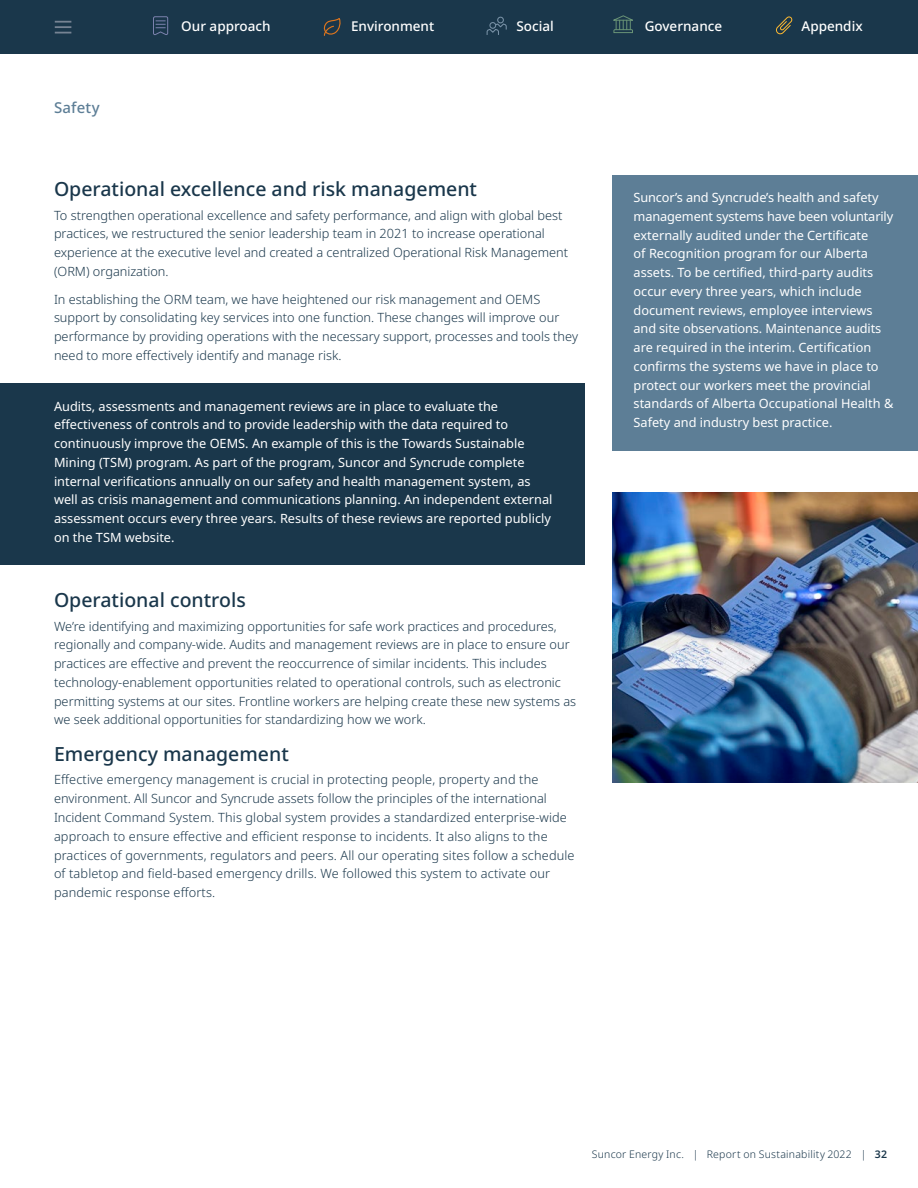
<style>
.page{position:relative;width:918px;height:1188px;background:#fff}
.page>*{position:absolute;margin:0;border:0;box-sizing:border-box;transform-origin:0 0}
.t1{font:500 19.5px "Noto Sans";color:#1a374b}
.t2{font:500 15px "Noto Sans";letter-spacing:.01em;color:#5d7e96}
.t3{font:500 13.5px "Noto Sans";color:#fff}
.Body_text{font:300 12.75px/18.8px "Noto Sans";color:#1a374b}
.Callout_body{font:12.75px/18.8px "Noto Sans";color:#fff}
.t4{font:300 10.5px "Noto Sans";letter-spacing:.02em;color:#1a374b}
.s1{font-weight:600}
</style>
<div class="page">
<div style="left:0;top:384px;width:585px;height:181px;background:#1a374b"></div>
<div style="left:612px;top:176px;width:306px;height:275px;background:#5d7e96"></div>
<img style="left:612px;top:493px;width:306px;height:289px">
<div style="left:0;top:0;width:918px;height:54px;background:#1a374b"></div>
<svg style="left:323px;top:18px;width:18px;height:18px"></svg>
<svg style="left:776px;top:16px;width:17px;height:19px"></svg>
<div style="left:497px;top:17px;width:7px;height:6px;border:1px solid #7891a6;border-radius:50%"></div>
<svg style="left:486px;top:21px;width:21px;height:14px"></svg>
<svg style="left:153px;top:16px;width:16px;height:19px"></svg>
<svg style="left:55px;top:21px;width:16px;height:13px"></svg>
<svg style="left:613px;top:15px;width:20px;height:18px"></svg>
<p class="t2" style="left:54px;top:97px;width:47px">Safety</p>
<h4 class="t3" style="left:181px;top:17px;width:91px">Our approach</h4>
<h4 class="t3" style="left:351px;top:17px;width:85px">Environment</h4>
<h4 class="t3" style="left:517px;top:17px;width:39px">Social</h4>
<h4 class="t3" style="left:645px;top:17px;width:79px">Governance</h4>
<h4 class="t3" style="left:802px;top:17px;width:63px">Appendix</h4>
<h4 class="t1" style="left:54px;top:176px;width:425px">Operational excellence and risk management</h4>
<p class="Body_text" style="left:54px;top:206px;width:516px">To strengthen operational excellence and safety performance, and align with global best practices, we restructured the senior leadership team in 2021 to increase operational experience at the executive level and created a centralized Operational Risk Management (ORM) organization.</p>
<p class="Body_text" style="left:54px;top:290px;width:525px">In establishing the ORM team, we have heightened our risk management and OEMS support by consolidating key services into one function. These changes will improve our performance by providing operations with the necessary support, processes and tools they need to more effectively identify and manage risk.</p>
<p class="Callout_body" style="left:54px;top:397px;width:500px">Audits, assessments and management reviews are in place to evaluate the effectiveness of controls and to provide leadership with the data required to continuously improve the OEMS. An example of this is the Towards Sustainable Mining (TSM) program. As part of the program, Suncor and Syncrude complete internal verifications annually on our safety and health management system, as well as crisis management and communications planning. An independent external assessment occurs every three years. Results of these reviews are reported publicly on the TSM website.</p>
<h4 class="t1" style="left:54px;top:587px;width:193px">Operational controls</h4>
<p class="Body_text" style="left:54px;top:617px;width:524px">We’re identifying and maximizing opportunities for safe work practices and procedures, regionally and company-wide. Audits and management reviews are in place to ensure our practices are effective and prevent the reoccurrence of similar incidents. This includes technology-enablement opportunities related to operational controls, such as electronic permitting systems at our sites. Frontline workers are helping create these new systems as we seek additional opportunities for standardizing how we work.</p>
<h4 class="t1" style="left:54px;top:740px;width:236px">Emergency management</h4>
<p class="Body_text" style="left:54px;top:771px;width:522px">Effective emergency management is crucial in protecting people, property and the environment. All Suncor and Syncrude assets follow the principles of the international Incident Command System. This global system provides a standardized enterprise-wide approach to ensure effective and efficient response to incidents. It also aligns to the practices of governments, regulators and peers. All our operating sites follow a schedule of tabletop and field-based emergency drills. We followed this system to activate our pandemic response efforts.</p>
<p class="Callout_body" style="left:634px;top:188px;width:261px">Suncor’s and Syncrude’s health and safety management systems have been voluntarily externally audited under the Certificate<br>of Recognition program for our Alberta assets. To be certified, third-party audits occur every three years, which include document reviews, employee interviews and site observations. Maintenance audits are required in the interim. Certification confirms the systems we have in place to protect our workers meet the provincial standards of Alberta Occupational Health &amp; Safety and industry best practice.</p>
<p class="t4" style="left:592px;top:1146px;width:297px">Suncor Energy Inc. | Report on Sustainability 2022 | <span class="s1">32</span></p>
</div>
